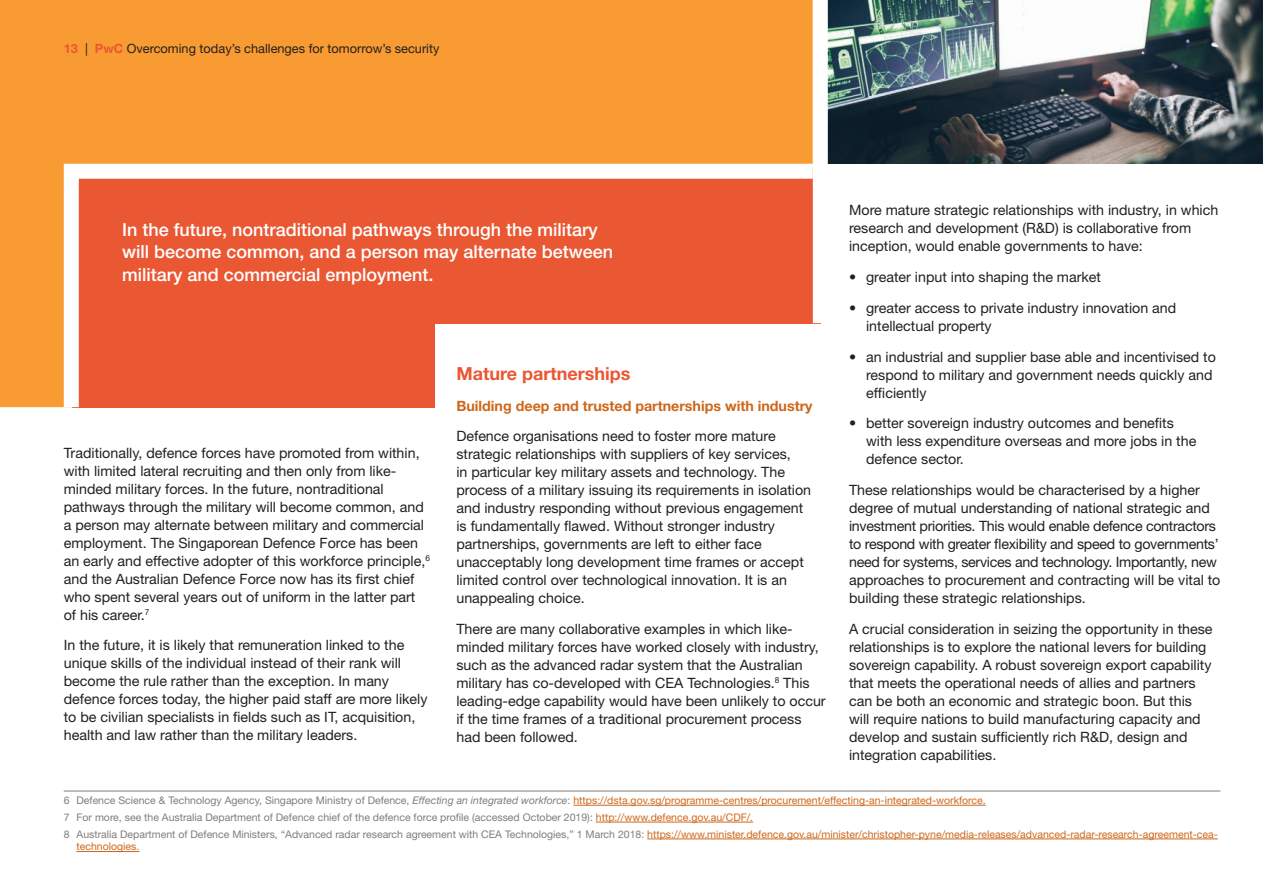
<style>
.page{position:relative;width:1263px;height:893px;background:#fff}
.page>*{position:absolute;margin:0;border:0;box-sizing:border-box;transform-origin:0 0}
.t1{font:500 18px/22.5px "Helvetica Neue";color:#fff}
.t2{font:700 18px "Helvetica Neue";color:#ea5733}
.t3{font:14.25px/18px "Helvetica Neue";color:#231f20}
.t4{font:700 14.25px "Helvetica Neue";color:#cd681b}
.t5{font:12.75px "Helvetica Neue";color:#231f20}
.t6{font:10.5px/16.8px "Helvetica Neue";color:#7d7e7c}
.t7{font:10.5px "Helvetica Neue";color:#cd681b}
.s1{font-weight:700;color:#ea5733}
.s2{font-style:italic}
.s3{color:#cd681b}
</style>
<div class="page">
<div style="left:0;top:0;width:813px;height:407px;background:#f89b33"></div>
<img style="left:828px;top:0;width:435px;height:164px">
<hr style="left:64px;top:791px;width:1156px;height:1px;background:#7d7e7c">
<hr style="left:573px;top:805px;width:413px;height:1px;background:#cd681b">
<hr style="left:596px;top:822px;width:157px;height:1px;background:#cd681b">
<hr style="left:647px;top:839px;width:571px;height:1px;background:#cd681b">
<hr style="left:77px;top:851px;width:62px;height:1px;background:#cd681b">
<svg style="left:56px;top:156px;width:772px;height:252px"></svg>
<p class="t5" style="left:64px;top:40px;width:377px"><span class="s1">13</span> | <span class="s1">PwC</span> Overcoming today’s challenges for tomorrow’s security</p>
<p class="t3" style="left:849px;top:201px;width:371px">More mature strategic relationships with industry, in which research and development (R&amp;D) is collaborative from inception, would enable governments to have:</p>
<p class="t3" style="left:849px;top:268px;width:253px">• greater input into shaping the market</p>
<p class="t3" style="left:866px;top:299px;width:312px;text-indent:-17px">• greater access to private industry innovation and intellectual property</p>
<p class="t3" style="left:866px;top:347px;width:351px;text-indent:-17px">• an industrial and supplier base able and incentivised to respond to military and government needs quickly and efficiently</p>
<p class="t3" style="left:866px;top:414px;width:332px;text-indent:-17px">• better sovereign industry outcomes and benefits with less expenditure overseas and more jobs in the defence sector.</p>
<p class="t3" style="left:849px;top:481px;width:373px">These relationships would be characterised by a higher degree of mutual understanding of national strategic and investment priorities. This would enable defence contractors to respond with greater flexibility and speed to governments’ need for systems, services and technology. Importantly, new approaches to procurement and contracting will be vital to building these strategic relationships.</p>
<p class="t3" style="left:849px;top:619px;width:365px">A crucial consideration in seizing the opportunity in these relationships is to explore the national levers for building sovereign capability. A robust sovereign export capability that meets the operational needs of allies and partners can be both an economic and strategic boon. But this will require nations to build manufacturing capacity and develop and sustain sufficiently rich R&amp;D, design and integration capabilities.</p>
<p class="t6" style="left:64px;top:792px;width:1155px">6 Defence Science &amp; Technology Agency, Singapore Ministry of Defence, <span class="s2">Effecting an integrated workforce</span>: <span class="s3">https://dsta.gov.sg/programme-centres/procurement/effecting-an-integrated-workforce.<br></span>7 For more, see the Australia Department of Defence chief of the defence force profile (accessed October 2019): <span class="s3">http://www.defence.gov.au/CDF/.<br></span>8 Australia Department of Defence Ministers, “Advanced radar research agreement with CEA Technologies,” 1 March 2018: <span class="s3">https://www.minister.defence.gov.au/minister/christopher-pyne/media-releases/advanced-radar-research-agreement-cea-</span></p>
<p class="t7" style="left:77px;top:840px;width:64px">technologies.</p>
<p class="t1" style="left:122px;top:218px;width:493px">In the future, nontraditional pathways through the military will become common, and a person may alternate between military and commercial employment.</p>
<p class="t2" style="left:456px;top:362px;width:176px">Mature partnerships</p>
<p class="t4" style="left:456px;top:397px;width:358px">Building deep and trusted partnerships with industry</p>
<p class="t3" style="left:456px;top:427px;width:356px">Defence organisations need to foster more mature strategic relationships with suppliers of key services,<br>in particular key military assets and technology. The process of a military issuing its requirements in isolation and industry responding without previous engagement is fundamentally flawed. Without stronger industry partnerships, governments are left to either face unacceptably long development time frames or accept limited control over technological innovation. It is an unappealing choice.</p>
<p class="t3" style="left:456px;top:620px;width:371px">There are many collaborative examples in which like&shy;minded military forces have worked closely with industry, such as the advanced radar system that the Australian military has co-developed with CEA Technologies.<sup>8</sup> This leading-edge capability would have been unlikely to occur if the time frames of a traditional procurement process had been followed.</p>
<p class="t3" style="left:64px;top:443px;width:368px">Traditionally, defence forces have promoted from within, with limited lateral recruiting and then only from like&shy;minded military forces. In the future, nontraditional pathways through the military will become common, and a person may alternate between military and commercial employment. The Singaporean Defence Force has been an early and effective adopter of this workforce principle,<sup>6 </sup>and the Australian Defence Force now has its first chief who spent several years out of uniform in the latter part of his career.<sup>7</sup></p>
<p class="t3" style="left:64px;top:636px;width:365px">In the future, it is likely that remuneration linked to the unique skills of the individual instead of their rank will become the rule rather than the exception. In many defence forces today, the higher paid staff are more likely to be civilian specialists in fields such as IT, acquisition, health and law rather than the military leaders.</p>
</div>
